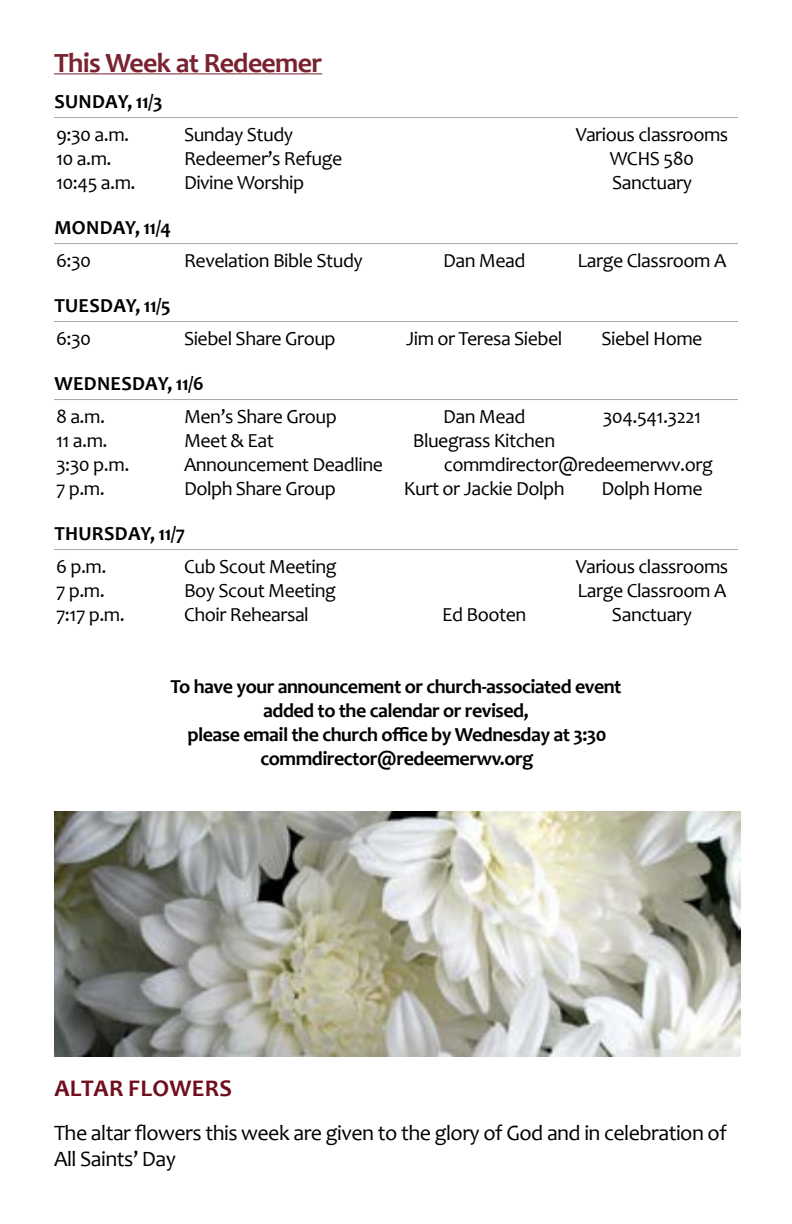
<style>
.page{position:relative;width:792px;height:1224px;background:#fff}
.page>*{position:absolute;margin:0;border:0;box-sizing:border-box;transform-origin:0 0}
.Section{font:700 28px "Candara";letter-spacing:-.025em;color:#7a2230}
.advent_Call{font:700 24px "Candara";letter-spacing:.015em;color:#700e1d}
.advent_Call-2{font:22px/26px "Candara";letter-spacing:-.025em;color:#000}
.schedule_-_class{font:20px "Candara";letter-spacing:-.025em;color:#000}
.schedule_-_class-2{font:700 20px/24px "Candara";letter-spacing:-.025em;color:#000;text-align:center}
.back_page_schedule_d{font:700 20px "Candara";letter-spacing:.015em;color:#000}
</style>
<div class="page">
<hr style="left:54px;top:74px;width:268px;height:1px;background:#7a2230">
<hr style="left:54px;top:117px;width:684px;height:1px;background:#a7a9ac">
<hr style="left:54px;top:243px;width:684px;height:1px;background:#a7a9ac">
<hr style="left:54px;top:321px;width:684px;height:1px;background:#a7a9ac">
<hr style="left:54px;top:399px;width:684px;height:1px;background:#a7a9ac">
<hr style="left:54px;top:549px;width:684px;height:1px;background:#a7a9ac">
<img style="left:55px;top:811px;width:685px;height:245px">
<p class="Section" style="left:54px;top:45px;width:270px">This Week at Redeemer</p>
<p class="back_page_schedule_d" style="left:54px;top:89px;width:110px">SUNDAY, 11/3</p>
<p class="schedule_-_class" style="left:56px;top:122px;width:75px">9:30 a.m.</p>
<p class="schedule_-_class" style="left:184px;top:122px;width:111px">Sunday Study</p>
<p class="schedule_-_class" style="left:576px;top:122px;width:154px">Various classrooms</p>
<p class="schedule_-_class" style="left:56px;top:146px;width:57px">10 a.m.</p>
<p class="schedule_-_class" style="left:184px;top:146px;width:160px">Redeemer’s Refuge</p>
<p class="schedule_-_class" style="left:610px;top:146px;width:86px">WCHS 580</p>
<p class="schedule_-_class" style="left:56px;top:170px;width:81px">10:45 a.m.</p>
<p class="schedule_-_class" style="left:184px;top:170px;width:122px">Divine Worship</p>
<p class="schedule_-_class" style="left:612px;top:170px;width:82px">Sanctuary</p>
<p class="back_page_schedule_d" style="left:54px;top:215px;width:118px">MONDAY, 11/4</p>
<p class="schedule_-_class" style="left:56px;top:248px;width:37px">6:30</p>
<p class="schedule_-_class" style="left:184px;top:248px;width:180px">Revelation Bible Study</p>
<p class="schedule_-_class" style="left:443px;top:248px;width:84px">Dan Mead</p>
<p class="schedule_-_class" style="left:578px;top:248px;width:150px">Large Classroom A</p>
<p class="back_page_schedule_d" style="left:54px;top:293px;width:118px">TUESDAY, 11/5</p>
<p class="schedule_-_class" style="left:56px;top:326px;width:37px">6:30</p>
<p class="schedule_-_class" style="left:184px;top:326px;width:153px">Siebel Share Group</p>
<p class="schedule_-_class" style="left:406px;top:326px;width:158px">Jim or Teresa Siebel</p>
<p class="schedule_-_class" style="left:602px;top:326px;width:102px">Siebel Home</p>
<p class="back_page_schedule_d" style="left:54px;top:371px;width:151px">WEDNESDAY, 11/6</p>
<p class="schedule_-_class" style="left:56px;top:404px;width:51px">8 a.m.</p>
<p class="schedule_-_class" style="left:184px;top:404px;width:154px">Men’s Share Group</p>
<p class="schedule_-_class" style="left:443px;top:404px;width:84px">Dan Mead</p>
<p class="schedule_-_class" style="left:603px;top:404px;width:100px">304.541.3221</p>
<p class="schedule_-_class" style="left:56px;top:428px;width:53px">11 a.m.</p>
<p class="schedule_-_class" style="left:184px;top:428px;width:91px">Meet &amp; Eat</p>
<p class="schedule_-_class" style="left:413px;top:428px;width:144px">Bluegrass Kitchen</p>
<p class="schedule_-_class" style="left:56px;top:452px;width:75px">3:30 p.m.</p>
<p class="schedule_-_class" style="left:184px;top:452px;width:200px">Announcement Deadline</p>
<p class="schedule_-_class" style="left:444px;top:452px;width:270px">commdirector@redeemerwv.org</p>
<p class="schedule_-_class" style="left:56px;top:476px;width:50px">7 p.m.</p>
<p class="schedule_-_class" style="left:184px;top:476px;width:153px">Dolph Share Group</p>
<p class="schedule_-_class" style="left:404px;top:476px;width:162px">Kurt or Jackie Dolph</p>
<p class="schedule_-_class" style="left:601px;top:476px;width:103px">Dolph Home</p>
<p class="back_page_schedule_d" style="left:54px;top:521px;width:132px">THURSDAY, 11/7</p>
<p class="schedule_-_class" style="left:56px;top:554px;width:52px">6 p.m.</p>
<p class="schedule_-_class" style="left:184px;top:554px;width:154px">Cub Scout Meeting</p>
<p class="schedule_-_class" style="left:576px;top:554px;width:154px">Various classrooms</p>
<p class="schedule_-_class" style="left:56px;top:578px;width:50px">7 p.m.</p>
<p class="schedule_-_class" style="left:184px;top:578px;width:153px">Boy Scout Meeting</p>
<p class="schedule_-_class" style="left:578px;top:578px;width:150px">Large Classroom A</p>
<p class="schedule_-_class" style="left:56px;top:602px;width:70px">7:17 p.m.</p>
<p class="schedule_-_class" style="left:184px;top:602px;width:126px">Choir Rehearsal</p>
<p class="schedule_-_class" style="left:442px;top:602px;width:86px">Ed Booten</p>
<p class="schedule_-_class" style="left:612px;top:602px;width:82px">Sanctuary</p>
<p class="schedule_-_class-2" style="left:170px;top:674px;width:453px">To have your announcement or church-associated event added to the calendar or revised,</p>
<p class="schedule_-_class-2" style="left:187px;top:722px;width:421px">please email the church office by Wednesday at 3:30</p>
<p class="schedule_-_class-2" style="left:261px;top:746px;width:274px">commdirector@redeemerwv.org</p>
<p class="advent_Call" style="left:54px;top:1073px;width:179px">ALTAR FLOWERS</p>
<p class="advent_Call-2" style="left:54px;top:1120px;width:674px">The altar flowers this week are given to the glory of God and in celebration of<br>All Saints’ Day</p>
</div>
